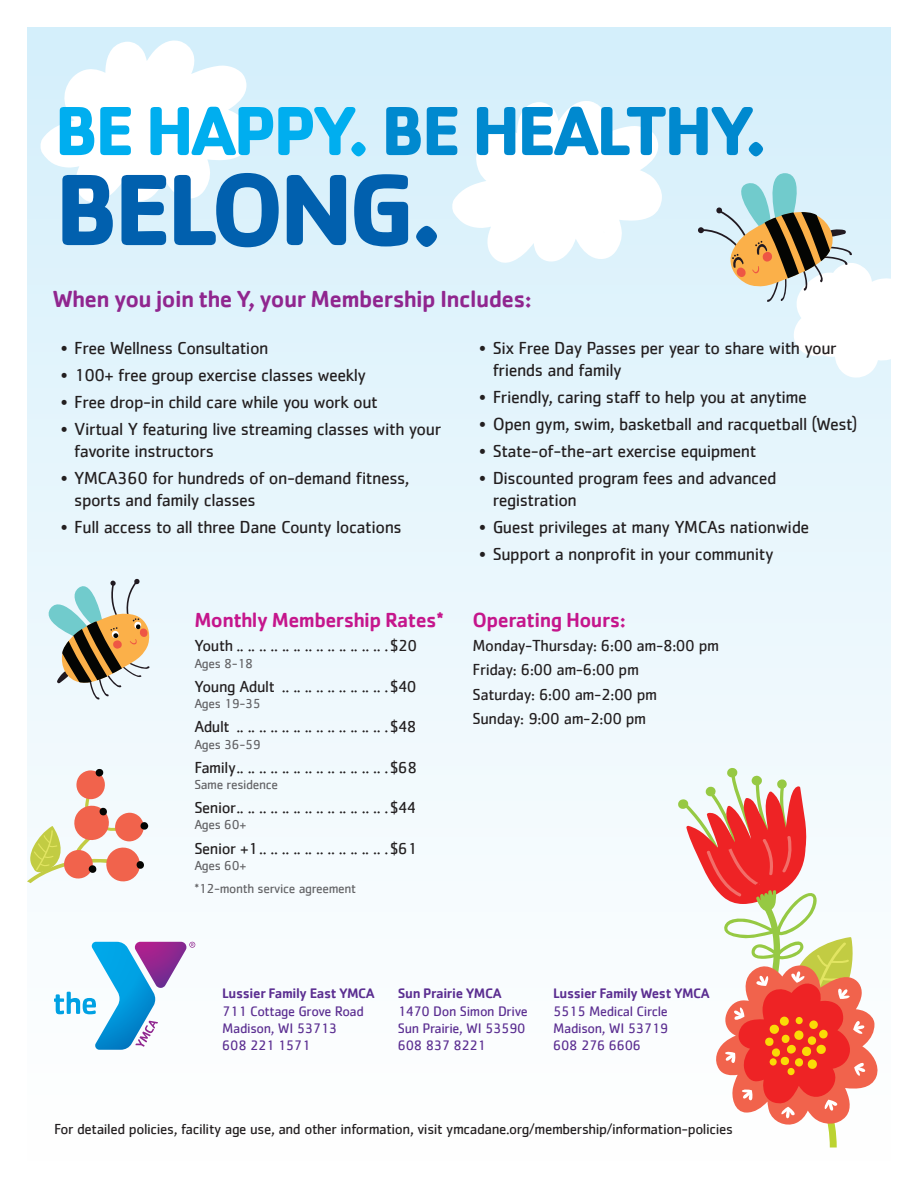
<style>
.page{position:relative;width:918px;height:1188px;background:#fff}
.page>*{position:absolute;margin:0;border:0;box-sizing:border-box;transform-origin:0 0}
.t1{font:700 105px "Cachet";letter-spacing:-.05em;color:#0160ae}
.t2{font:700 72px "Cachet";letter-spacing:-.05em;color:#0089cf}
.membership_heading{font:500 24px "Cachet";letter-spacing:-.025em;color:#90268f}
.membership_heading-2{font:500 21px "Cachet";letter-spacing:-.025em;color:#c5168c}
.t3{font:18px/21.6px "Cachet";letter-spacing:-.025em;color:#231f20}
._11_text{font:16.5px "Cachet";letter-spacing:-.025em;color:#231f20}
._11_text-2{font:15px "Cachet";letter-spacing:-.025em;color:#231f20}
.t4{font:14.25px "Cachet";letter-spacing:-.025em;color:#5b2e91}
.t5{font:500 14.25px "Cachet";letter-spacing:-.025em;color:#5b2e91}
.ages_for_membership{font:13.5px "Cachet";letter-spacing:-.025em;color:#636366}
.s1{color:#00aeef}
</style>
<div class="page">
<div style="left:27px;top:27px;width:864px;height:1134px;background:linear-gradient(to bottom,#d4effb,#fffffe)"></div>
<svg style="left:452px;top:99px;width:210px;height:167px"></svg>
<svg style="left:40px;top:38px;width:210px;height:168px"></svg>
<svg style="left:27px;top:769px;width:121px;height:114px"></svg>
<svg style="left:678px;top:768px;width:203px;height:380px"></svg>
<svg style="left:698px;top:173px;width:193px;height:206px"></svg>
<svg style="left:39px;top:577px;width:111px;height:123px;background:#c2c2b3"></svg>
<svg style="left:54px;top:942px;width:141px;height:108px"></svg>
<p class="t2" style="left:54px;top:84px;width:715px"><span class="s1">BE HAPPY.</span> BE HEALTHY.</p>
<p class="t1" style="left:54px;top:142px;width:391px">BELONG.</p>
<p class="membership_heading" style="left:53px;top:285px;width:481px">When you join the Y, your Membership Includes:</p>
<p class="t3" style="left:61px;top:337px;width:209px">• Free Wellness Consultation</p>
<p class="t3" style="left:61px;top:364px;width:307px">• 100+ free group exercise classes weekly</p>
<p class="t3" style="left:61px;top:391px;width:319px">• Free drop-in child care while you work out</p>
<p class="t3" style="left:74px;top:418px;width:369px;text-indent:-14px">• Virtual Y featuring live streaming classes with your favorite instructors</p>
<p class="t3" style="left:74px;top:467px;width:337px;text-indent:-14px">• YMCA360 for hundreds of on-demand fitness, sports and family classes</p>
<p class="t3" style="left:61px;top:515px;width:343px">• Full access to all three Dane County locations</p>
<p class="t3" style="left:493px;top:337px;width:346px;text-indent:-14px">• Six Free Day Passes per year to share with your friends and family</p>
<p class="t3" style="left:479px;top:386px;width:329px">• Friendly, caring staff to help you at anytime</p>
<p class="t3" style="left:479px;top:413px;width:380px">• Open gym, swim, basketball and racquetball (West)</p>
<p class="t3" style="left:479px;top:440px;width:279px">• State-of-the-art exercise equipment</p>
<p class="t3" style="left:493px;top:467px;width:285px;text-indent:-14px">• Discounted program fees and advanced registration</p>
<p class="t3" style="left:479px;top:515px;width:332px">• Guest privileges at many YMCAs nationwide</p>
<p class="t3" style="left:479px;top:542px;width:296px">• Support a nonprofit in your community</p>
<p class="membership_heading-2" style="left:194px;top:607px;width:251px">Monthly Membership Rates*</p>
<p class="_11_text" style="left:194px;top:636px;width:224px">Youth. .. .. .. .. .. .. .. .. .. .. .. .. ..$20</p>
<p class="ages_for_membership" style="left:194px;top:655px;width:60px">Ages 8-18</p>
<p class="_11_text" style="left:194px;top:677px;width:89px">Young Adult ...................</p>
<p class="_11_text" style="left:390px;top:677px;width:28px">$40</p>
<p class="ages_for_membership" style="left:194px;top:696px;width:68px">Ages 19-35</p>
<p class="_11_text" style="left:194px;top:717px;width:43px">Adult ...........................</p>
<p class="_11_text" style="left:390px;top:717px;width:28px">$48</p>
<p class="ages_for_membership" style="left:194px;top:736px;width:68px">Ages 36-59</p>
<p class="_11_text" style="left:194px;top:758px;width:224px">Family. .. .. .. .. .. .. .. .. .. .. .. .. ..$68</p>
<p class="ages_for_membership" style="left:194px;top:777px;width:85px">Same residence</p>
<p class="_11_text" style="left:194px;top:798px;width:223px">Senior. .. .. .. .. .. .. .. .. .. .. .. .. ..$44</p>
<p class="ages_for_membership" style="left:194px;top:817px;width:54px">Ages 60+</p>
<p class="_11_text" style="left:194px;top:838px;width:224px">Senior +1. .. .. .. .. .. .. .. .. .. .. ..$61</p>
<p class="ages_for_membership" style="left:194px;top:858px;width:54px">Ages 60+</p>
<p class="ages_for_membership" style="left:194px;top:881px;width:163px">*12-month service agreement</p>
<p class="membership_heading-2" style="left:472px;top:607px;width:155px">Operating Hours:</p>
<p class="_11_text" style="left:472px;top:636px;width:248px">Monday-Thursday: 6:00 am-8:00 pm</p>
<p class="_11_text" style="left:472px;top:660px;width:168px">Friday: 6:00 am-6:00 pm</p>
<p class="_11_text" style="left:472px;top:684px;width:186px">Saturday: 6:00 am-2:00 pm</p>
<p class="_11_text" style="left:472px;top:709px;width:175px">Sunday: 9:00 am-2:00 pm</p>
<p class="t5" style="left:222px;top:985px;width:154px">Lussier Family East YMCA</p>
<p class="t4" style="left:222px;top:1003px;width:143px">711 Cottage Grove Road</p>
<p class="t4" style="left:222px;top:1020px;width:116px">Madison, WI 53713</p>
<p class="t4" style="left:222px;top:1037px;width:90px">608 221 1571</p>
<p class="t5" style="left:398px;top:985px;width:105px">Sun Prairie YMCA</p>
<p class="t4" style="left:398px;top:1003px;width:131px">1470 Don Simon Drive</p>
<p class="t4" style="left:398px;top:1020px;width:129px">Sun Prairie, WI 53590</p>
<p class="t4" style="left:398px;top:1037px;width:90px">608 837 8221</p>
<p class="t5" style="left:553px;top:985px;width:158px">Lussier Family West YMCA</p>
<p class="t4" style="left:553px;top:1003px;width:116px">5515 Medical Circle</p>
<p class="t4" style="left:553px;top:1020px;width:116px">Madison, WI 53719</p>
<p class="t4" style="left:553px;top:1037px;width:90px">608 276 6606</p>
<p class="_11_text-2" style="left:54px;top:1120px;width:680px">For detailed policies, facility age use, and other information, visit ymcadane.org/membership/information-policies</p>
</div>
